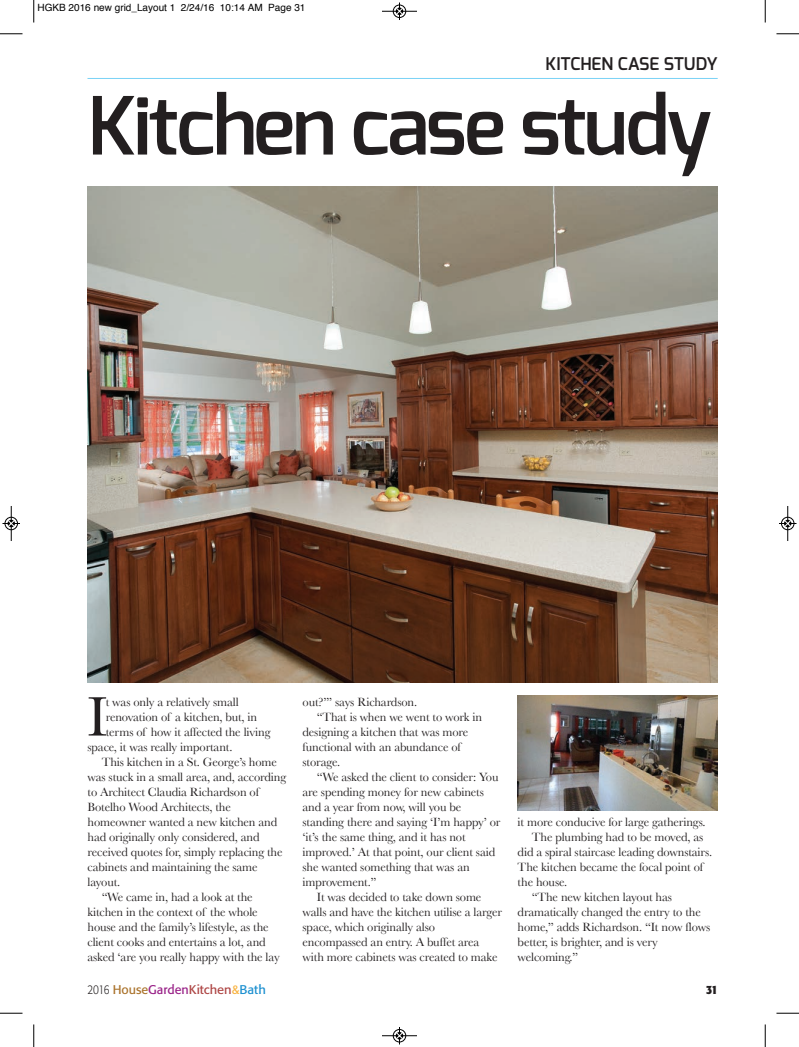
<style>
.page{position:relative;width:799px;height:1047px;background:#fff}
.page>*{position:absolute;margin:0;border:0;box-sizing:border-box;transform-origin:0 0}
.t1{font:600 80px "Exo";letter-spacing:-.035em;color:#231f20}
.t2{font:57.75px "Baskerville";color:#231f20}
.t3{font:600 17.5px "Exo";color:#231f20}
.t4{font:12.5px "Baskerville";letter-spacing:-.01em;color:#231f20}
.t5{font:12.5px "Formata";color:#af4847}
.t6{font:700 condensed 12.5px "Formata";color:#231f20}
.t7{font:10px "Helvetica";color:#000}
.s1{font-weight:300;color:#231f20}
.s2{color:#ab742d}
.s3{color:#9a2489}
.s4{color:#f9b443}
.s5{color:#1d90d0}
</style>
<div class="page">
<hr style="left:87px;top:78px;width:630px;height:1px;background:#79d2f6">
<img style="left:87px;top:186px;width:630px;height:496px">
<img style="left:517px;top:695px;width:200px;height:115px">
<svg style="left:33px;top:0;width:2px;height:22px"></svg>
<svg style="left:0;top:33px;width:22px;height:2px"></svg>
<svg style="left:765px;top:0;width:1px;height:22px"></svg>
<svg style="left:776px;top:33px;width:23px;height:2px"></svg>
<svg style="left:33px;top:1024px;width:2px;height:22px"></svg>
<svg style="left:0;top:1012px;width:22px;height:1px"></svg>
<svg style="left:765px;top:1024px;width:1px;height:22px"></svg>
<svg style="left:776px;top:1012px;width:23px;height:1px"></svg>
<hr style="left:382px;top:11px;width:35px;height:1px;background:#000">
<div style="left:393px;top:5px;width:13px;height:13px;border:1px solid #000;border-radius:50%"></div>
<svg style="left:396px;top:2px;width:7px;height:18px"></svg>
<div style="left:393px;top:1028px;width:13px;height:14px;border:1px solid #fff;border-radius:50%"></div>
<hr style="left:382px;top:1035px;width:35px;height:1px;background:#000">
<div style="left:393px;top:1029px;width:13px;height:12px;border:1px solid #000;border-radius:50%"></div>
<svg style="left:396px;top:1027px;width:7px;height:17px"></svg>
<div style="left:5px;top:516px;width:13px;height:14px;border:1px solid #fff;border-radius:50%"></div>
<hr style="left:11px;top:506px;width:1px;height:35px;background:#000">
<div style="left:5px;top:517px;width:13px;height:13px;border:1px solid #000;border-radius:50%"></div>
<svg style="left:2px;top:520px;width:18px;height:6px"></svg>
<div style="left:781px;top:516px;width:13px;height:14px;border:1px solid #fff;border-radius:50%"></div>
<hr style="left:787px;top:506px;width:1px;height:35px;background:#000">
<div style="left:781px;top:517px;width:13px;height:13px;border:1px solid #000;border-radius:50%"></div>
<svg style="left:779px;top:520px;width:17px;height:6px"></svg>
<p class="t7" style="left:38px;top:4px;width:269px">HGKB 2016 new grid_Layout 1 2/24/16 10:14 AM Page 31</p>
<h3 class="t3" style="left:545px;top:56px;width:174px">KITCHEN CASE STUDY</h3>
<h1 class="t1" style="left:87px;top:92px;width:626px">Kitchen case study</h1>
<h2 class="t2" style="left:87px;top:683px;width:22px">I</h2>
<p class="t4" style="left:106px;top:694px;width:134px">t was only a relatively small</p>
<p class="t4" style="left:106px;top:709px;width:153px">renovation of a kitchen, but, in</p>
<p class="t4" style="left:106px;top:724px;width:166px">terms of how it affected the living</p>
<p class="t4" style="left:87px;top:739px;width:147px">space, it was really important.</p>
<p class="t4" style="left:102px;top:754px;width:177px">This kitchen in a St. George’s home</p>
<p class="t4" style="left:87px;top:769px;width:200px">was stuck in a small area, and, according</p>
<p class="t4" style="left:87px;top:784px;width:173px">to Architect Claudia Richardson of</p>
<p class="t4" style="left:87px;top:799px;width:145px">Botelho Wood Architects, the</p>
<p class="t4" style="left:87px;top:814px;width:191px">homeowner wanted a new kitchen and</p>
<p class="t4" style="left:87px;top:829px;width:174px">had originally only considered, and</p>
<p class="t4" style="left:87px;top:844px;width:197px">received quotes for, simply replacing the</p>
<p class="t4" style="left:87px;top:859px;width:172px">cabinets and maintaining the same</p>
<p class="t4" style="left:87px;top:874px;width:34px">layout.</p>
<p class="t4" style="left:102px;top:889px;width:153px">“We came in, had a look at the</p>
<p class="t4" style="left:87px;top:904px;width:172px">kitchen in the context of the whole</p>
<p class="t4" style="left:87px;top:919px;width:183px">house and the family’s lifestyle, as the</p>
<p class="t4" style="left:87px;top:934px;width:180px">client cooks and entertains a lot, and</p>
<p class="t4" style="left:87px;top:949px;width:194px">asked ‘are you really happy with the lay</p>
<p class="t4" style="left:302px;top:694px;width:116px">out?’” says Richardson.</p>
<p class="t4" style="left:317px;top:709px;width:167px">“That is when we went to work in</p>
<p class="t4" style="left:302px;top:724px;width:167px">designing a kitchen that was more</p>
<p class="t4" style="left:302px;top:739px;width:160px">functional with an abundance of</p>
<p class="t4" style="left:302px;top:754px;width:39px">storage.</p>
<p class="t4" style="left:317px;top:769px;width:183px">“We asked the client to consider: You</p>
<p class="t4" style="left:302px;top:784px;width:183px">are spending money for new cabinets</p>
<p class="t4" style="left:302px;top:799px;width:160px">and a year from now, will you be</p>
<p class="t4" style="left:302px;top:814px;width:199px">standing there and saying ‘I’m happy’ or</p>
<p class="t4" style="left:302px;top:829px;width:165px">‘it’s the same thing, and it has not</p>
<p class="t4" style="left:302px;top:844px;width:194px">improved.’ At that point, our client said</p>
<p class="t4" style="left:302px;top:859px;width:169px">she wanted something that was an</p>
<p class="t4" style="left:302px;top:874px;width:75px">improvement.”</p>
<p class="t4" style="left:317px;top:889px;width:166px">It was decided to take down some</p>
<p class="t4" style="left:302px;top:904px;width:201px">walls and have the kitchen utilise a larger</p>
<p class="t4" style="left:302px;top:919px;width:134px">space, which originally also</p>
<p class="t4" style="left:302px;top:934px;width:178px">encompassed an entry. A buffet area</p>
<p class="t4" style="left:302px;top:949px;width:197px">with more cabinets was created to make</p>
<p class="t4" style="left:517px;top:814px;width:189px">it more conducive for large gatherings.</p>
<p class="t4" style="left:532px;top:829px;width:173px">The plumbing had to be moved, as</p>
<p class="t4" style="left:517px;top:844px;width:196px">did a spiral staircase leading downstairs.</p>
<p class="t4" style="left:517px;top:859px;width:187px">The kitchen became the focal point of</p>
<p class="t4" style="left:517px;top:874px;width:51px">the house.</p>
<p class="t4" style="left:532px;top:889px;width:142px">“The new kitchen layout has</p>
<p class="t4" style="left:517px;top:904px;width:185px">dramatically changed the entry to the</p>
<p class="t4" style="left:517px;top:919px;width:194px">home,” adds Richardson. “It now flows</p>
<p class="t4" style="left:517px;top:934px;width:142px">better, is brighter, and is very</p>
<p class="t4" style="left:517px;top:949px;width:62px">welcoming.”</p>
<p class="t5" style="left:87px;top:984px;width:180px"><span class="s1">2016</span> <span class="s2">House</span><span class="s3">Garden</span>Kitchen<span class="s4">&amp;</span><span class="s5">Bath</span></p>
<p class="t6" style="left:706px;top:984px;width:13px">31</p>
</div>
